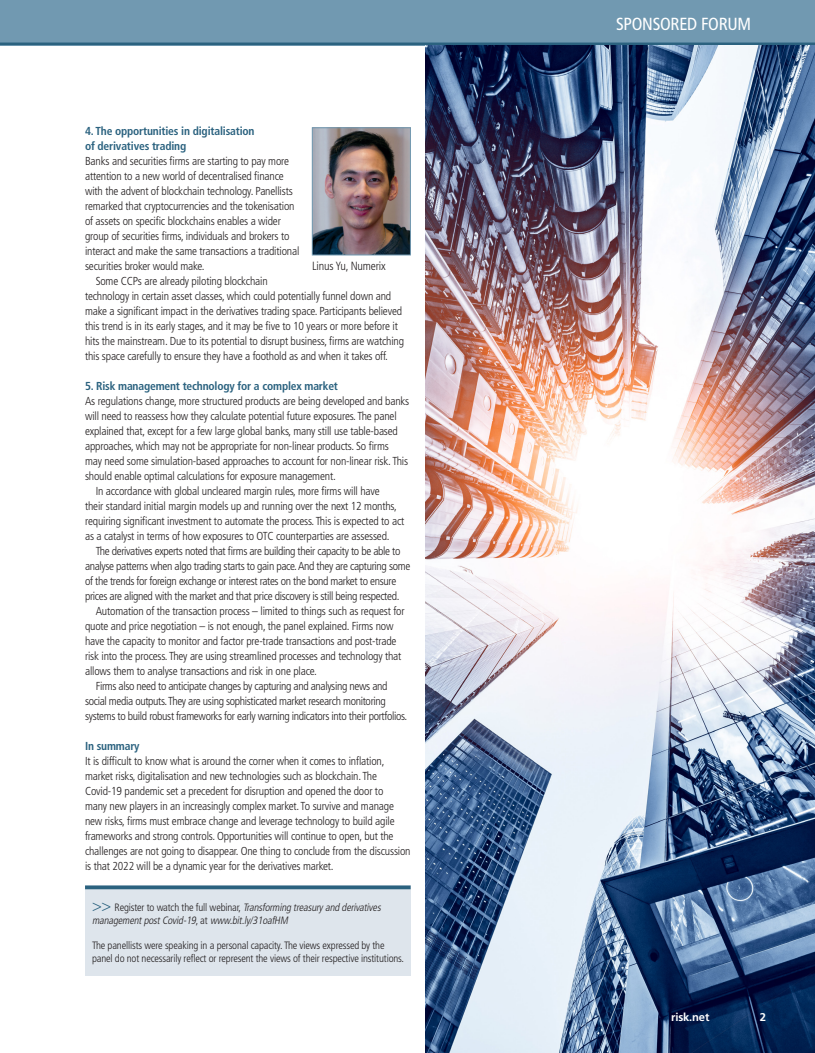
<style>
.page{position:relative;width:815px;height:1053px;background:#fff}
.page>*{position:absolute;margin:0;border:0;box-sizing:border-box;transform-origin:0 0}
.t1{font:condensed 17.5px "Frutiger LT Std";letter-spacing:-.015em;color:#fff}
.t2{font:300 condensed 11.88px "Frutiger LT Std";letter-spacing:-.015em;color:#231f20}
.t3{font:300 condensed 11.5px/15px "Frutiger LT Std";letter-spacing:-.015em;color:#231f20}
.t4{font:700 condensed 11.5px/15px "Frutiger LT Std";letter-spacing:-.015em;color:#2b627f}
.t5{font:700 11.25px "Frutiger LT Std";letter-spacing:-.015em;color:#fff}
.t6{font:300 condensed 10.62px/12.8px "Frutiger LT Std";letter-spacing:-.015em;color:#231f20}
.t7{font:italic 300 condensed 10.62px/12.8px "Frutiger LT Std";color:#231f20}
.s1{font-style:normal;font-size:16.25px;color:#2b627f}
.s2{font-style:normal}
</style>
<div class="page">
<div style="left:0;top:0;width:815px;height:45px;background:#7199b1"></div>
<hr style="left:0;top:43px;width:815px;height:2px;background:#2b627f">
<div style="left:85px;top:885px;width:326px;height:90px;background:#dee5ec"></div>
<svg style="left:85px;top:885px;width:326px;height:4px"></svg>
<img style="left:314px;top:130px;width:95px;height:123px">
<div style="left:312px;top:128px;width:99px;height:127px;border:1px solid #7199b1"></div>
<img style="left:426px;top:45px;width:389px;height:1007px">
<p class="t4" style="left:85px;top:124px;width:171px">4. The opportunities in digitalisation of derivatives trading</p>
<p class="t3" style="left:85px;top:154px;width:206px">Banks and securities firms are starting to pay more</p>
<p class="t3" style="left:85px;top:169px;width:200px">attention to a new world of decentralised finance</p>
<p class="t3" style="left:85px;top:184px;width:209px">with the advent of blockchain technology. Panellists</p>
<p class="t3" style="left:85px;top:199px;width:211px">remarked that cryptocurrencies and the tokenisation</p>
<p class="t3" style="left:85px;top:214px;width:197px">of assets on specific blockchains enables a wider</p>
<p class="t3" style="left:85px;top:229px;width:206px">group of securities firms, individuals and brokers to</p>
<p class="t3" style="left:85px;top:244px;width:216px">interact and make the same transactions a traditional</p>
<p class="t3" style="left:85px;top:259px;width:121px">securities broker would make.</p>
<p class="t3" style="left:96px;top:274px;width:174px">Some CCPs are already piloting blockchain</p>
<p class="t3" style="left:85px;top:289px;width:308px">technology in certain asset classes, which could potentially funnel down and</p>
<p class="t3" style="left:85px;top:304px;width:319px">make a significant impact in the derivatives trading space. Participants believed</p>
<p class="t3" style="left:85px;top:319px;width:314px">this trend is in its early stages, and it may be five to 10 years or more before it</p>
<p class="t3" style="left:85px;top:334px;width:321px">hits the mainstream. Due to its potential to disrupt business, firms are watching</p>
<p class="t3" style="left:85px;top:349px;width:304px">this space carefully to ensure they have a foothold as and when it takes off.</p>
<p class="t4" style="left:85px;top:378px;width:254px">5. Risk management technology for a complex market</p>
<p class="t3" style="left:85px;top:394px;width:326px">As regulations change, more structured products are being developed and banks</p>
<p class="t3" style="left:85px;top:409px;width:313px">will need to reassess how they calculate potential future exposures. The panel</p>
<p class="t3" style="left:85px;top:424px;width:314px">explained that, except for a few large global banks, many still use table-based</p>
<p class="t3" style="left:85px;top:439px;width:305px">approaches, which may not be appropriate for non-linear products. So firms</p>
<p class="t3" style="left:85px;top:454px;width:325px">may need some simulation-based approaches to account for non-linear risk. This</p>
<p class="t3" style="left:85px;top:469px;width:252px">should enable optimal calculations for exposure management.</p>
<p class="t3" style="left:96px;top:484px;width:286px">In accordance with global uncleared margin rules, more firms will have</p>
<p class="t3" style="left:85px;top:499px;width:313px">their standard initial margin models up and running over the next 12 months,</p>
<p class="t3" style="left:85px;top:514px;width:321px">requiring significant investment to automate the process. This is expected to act</p>
<p class="t3" style="left:85px;top:529px;width:306px">as a catalyst in terms of how exposures to OTC counterparties are assessed.</p>
<p class="t3" style="left:96px;top:544px;width:306px">The derivatives experts noted that firms are building their capacity to be able to</p>
<p class="t3" style="left:85px;top:559px;width:327px">analyse patterns when algo trading starts to gain pace. And they are capturing some</p>
<p class="t3" style="left:85px;top:574px;width:313px">of the trends for foreign exchange or interest rates on the bond market to ensure</p>
<p class="t3" style="left:85px;top:589px;width:316px">prices are aligned with the market and that price discovery is still being respected.</p>
<p class="t3" style="left:96px;top:604px;width:310px">Automation of the transaction process – limited to things such as request for</p>
<p class="t3" style="left:85px;top:619px;width:310px">quote and price negotiation – is not enough, the panel explained. Firms now</p>
<p class="t3" style="left:85px;top:634px;width:313px">have the capacity to monitor and factor pre-trade transactions and post-trade</p>
<p class="t3" style="left:85px;top:649px;width:318px">risk into the process. They are using streamlined processes and technology that</p>
<p class="t3" style="left:85px;top:664px;width:233px">allows them to analyse transactions and risk in one place.</p>
<p class="t3" style="left:96px;top:679px;width:293px">Firms also need to anticipate changes by capturing and analysing news and</p>
<p class="t3" style="left:85px;top:694px;width:302px">social media outputs. They are using sophisticated market research monitoring</p>
<p class="t3" style="left:85px;top:709px;width:324px">systems to build robust frameworks for early warning indicators into their portfolios.</p>
<p class="t4" style="left:85px;top:738px;width:56px">In summary</p>
<p class="t3" style="left:85px;top:754px;width:327px">It is difficult to know what is around the corner when it comes to inflation, market risks, digitalisation and new technologies such as blockchain. The Covid-19 pandemic set a precedent for disruption and opened the door to<br>many new players in an increasingly complex market. To survive and manage new risks, firms must embrace change and leverage technology to build agile frameworks and strong controls. Opportunities will continue to open, but the challenges are not going to disappear. One thing to conclude from the discussion is that 2022 will be a dynamic year for the derivatives market.</p>
<p class="t7" style="left:92px;top:901px;width:292px"><span class="s1">&gt; &gt;</span> <span class="s2">R e g i st e r t o wa t c h t h e f u l l we b i n a r,</span> Transforming treasuryand derivatives managementpostCovid-19<span class="s2">, a t</span> www.bit.ly/31oafHM</p>
<p class="t6" style="left:92px;top:939px;width:313px">The panellists were speaking in a personal capacity. The views expressed by the panel do not necessarily reflect or represent the views of their respective institutions.</p>
<p class="t2" style="left:312px;top:259px;width:75px">Linus Yu, Numerix</p>
<h1 class="t1" style="left:616px;top:14px;width:137px">SPONSORED FORUM</h1>
<p class="t5" style="left:671px;top:1009px;width:40px">risk.net</p>
<p class="t5" style="left:760px;top:1009px;width:8px">2</p>
</div>
